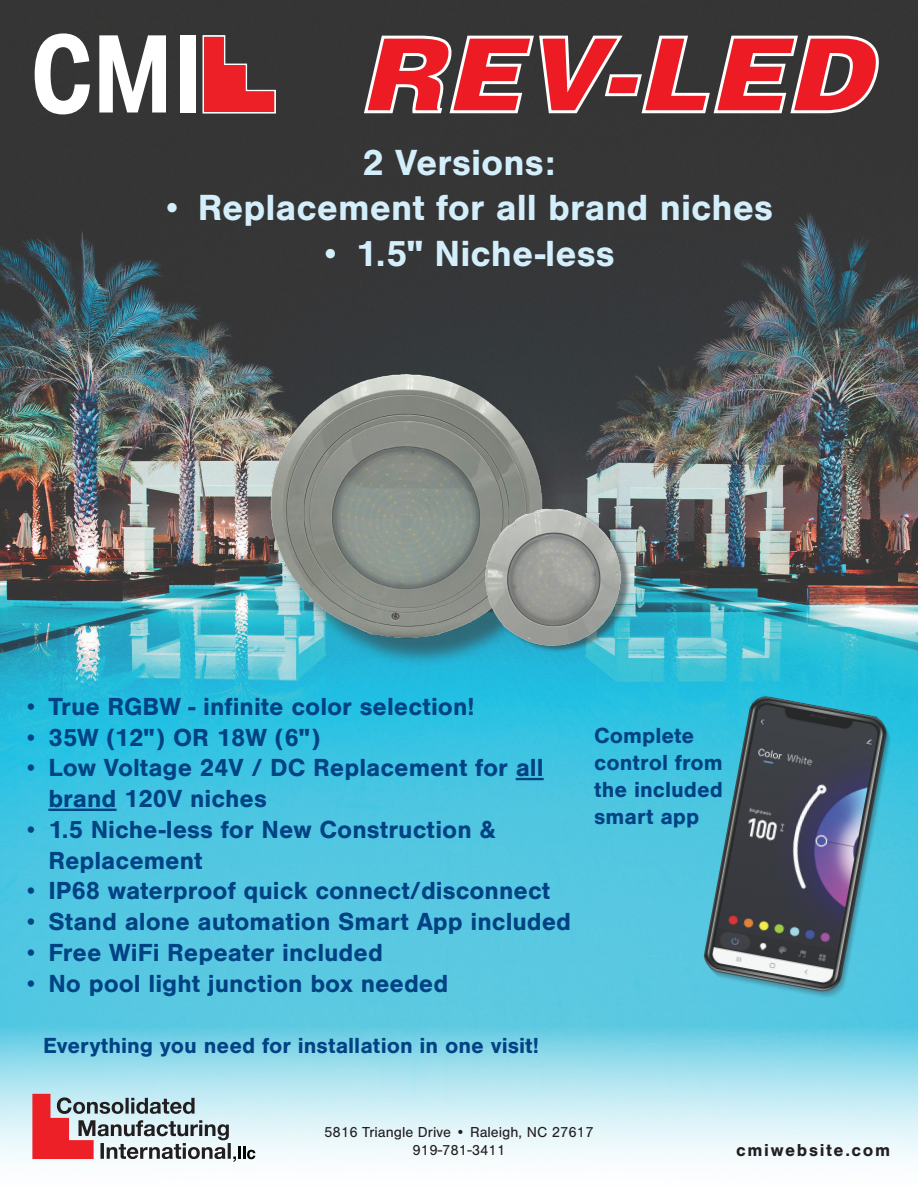
<style>
.page{position:relative;width:918px;height:1188px;background:#fff}
.page>*{position:absolute;margin:0;border:0;box-sizing:border-box;transform-origin:0 0}
.t1{font:700 108px "Aktiv Grotesk Cd";color:#fff}
.t2{font:700 37.65px "Nimbus San";color:#d4effc}
.t3{font:700 25.65px/30.8px "Nimbus San";color:#004283}
.t4{font:700 22.65px/27.2px "Nimbus San";color:#004283}
.t5{font:700 18px "Nimbus San";letter-spacing:.09em;color:#231f20}
.t6{font:15px/18px "Nimbus San";color:#231f20;text-align:center}
.s1{font-family:"Times New Roman";font-weight:400}
</style>
<div class="page">
<img style="left:0;top:0;width:918px;height:1161px">
<svg style="left:32px;top:1094px;width:223px;height:68px;background:#b9a6ab"></svg>
<img style="left:200px;top:34px;width:78px;height:82px">
<hr style="left:516px;top:778px;width:28px;height:2px;background:#004283">
<hr style="left:48px;top:809px;width:69px;height:2px;background:#004283">
<img style="left:700px;top:694px;width:196px;height:308px">
<svg style="left:362px;top:34px;width:520px;height:81px;background:#a84a4d"></svg>
<img style="left:272px;top:379px;width:298px;height:288px">
<img style="left:268px;top:371px;width:278px;height:271px">
<img style="left:487px;top:509px;width:144px;height:145px">
<img style="left:483px;top:507px;width:140px;height:140px">
<h1 class="t1" style="left:30px;top:12px;width:174px">CMI</h1>
<h2 class="t2" style="left:363px;top:141px;width:194px">2 Versions:</h2>
<h2 class="t2" style="left:166px;top:187px;width:609px"><span class="s1">•</span> Replacement for all brand niches</h2>
<h2 class="t2" style="left:324px;top:232px;width:293px"><span class="s1">•</span> 1.5" Niche-less</h2>
<p class="t3" style="left:27px;top:691px;width:449px"><span class="s1">•</span> True RGBW - infinite color selection!</p>
<p class="t3" style="left:27px;top:722px;width:296px"><span class="s1">•</span> 35W (12") OR 18W (6")</p>
<p class="t3" style="left:48px;top:753px;width:497px;text-indent:-22px"><span class="s1">•</span> Low Voltage 24V / DC Replacement for all brand 120V niches</p>
<p class="t3" style="left:48px;top:814px;width:449px;text-indent:-22px"><span class="s1">•</span> 1.5 Niche-less for New Construction &amp;<br>Replacement</p>
<p class="t3" style="left:27px;top:876px;width:525px"><span class="s1">•</span> IP68 waterproof quick connect/disconnect</p>
<p class="t3" style="left:27px;top:907px;width:546px"><span class="s1">•</span> Stand alone automation Smart App included</p>
<p class="t3" style="left:27px;top:937px;width:358px"><span class="s1">•</span> Free WiFi Repeater included</p>
<p class="t3" style="left:27px;top:968px;width:423px"><span class="s1">•</span> No pool light junction box needed</p>
<p class="t4" style="left:43px;top:1032px;width:497px">Everything you need for installation in one visit!</p>
<p class="t4" style="left:594px;top:722px;width:130px">Complete control from the included smart app</p>
<p class="t6" style="left:324px;top:1124px;width:271px">5816 Triangle Drive • Raleigh, NC 27617<br>919-781-3411</p>
<p class="t5" style="left:736px;top:1139px;width:155px">cmiwebsite.com</p>
</div>
